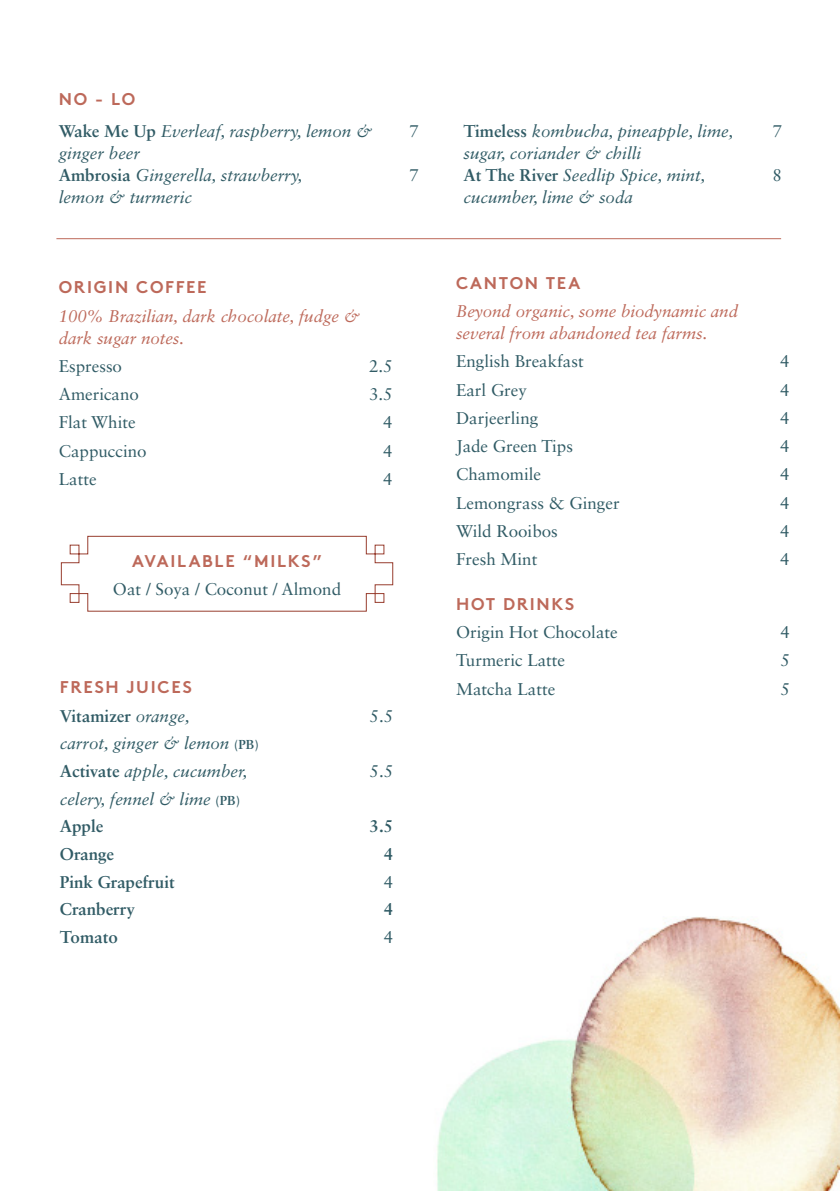
<style>
.page{position:relative;width:840px;height:1191px;background:#fff}
.page>*{position:absolute;margin:0;border:0;box-sizing:border-box;transform-origin:0 0}
.t1{font:italic 17px "Sabon LT Std";color:#305b65}
.t2{font:17px "Sabon LT Std";color:#305b65}
.t3{font:italic 17px/22px "Sabon LT Std";letter-spacing:-.005em;color:#bd695a}
.t4{font:700 17px "Brown Std";letter-spacing:.1em;color:#bd695a}
.t5{font:700 17px "Sabon LT Std";color:#305b65}
.s1{font-weight:700;font-style:normal}
.s2{font-weight:400;font-style:italic}
.s3{font-weight:700;font-style:normal;font-size:13px}
</style>
<div class="page">
<svg style="left:60px;top:535px;width:333px;height:77px"></svg>
<hr style="left:56px;top:238px;width:724px;height:1px;background:#bd695a">
<img style="left:437px;top:917px;width:402px;height:274px">
<p class="t4" style="left:59px;top:89px;width:78px">NO - LO</p>
<p class="t1" style="left:59px;top:122px;width:315px"><span class="s1">Wake Me Up</span> Everleaf, raspberry, lemon &amp;</p>
<p class="t2" style="left:409px;top:121px;width:11px">7</p>
<p class="t1" style="left:59px;top:144px;width:83px">ginger beer</p>
<p class="t1" style="left:59px;top:166px;width:245px"><span class="s1">Ambrosia</span> Gingerella, strawberry,</p>
<p class="t2" style="left:409px;top:165px;width:11px">7</p>
<p class="t1" style="left:59px;top:188px;width:135px">lemon &amp; turmeric</p>
<p class="t4" style="left:59px;top:277px;width:149px">ORIGIN COFFEE</p>
<p class="t3" style="left:59px;top:305px;width:302px">100% Brazilian, dark chocolate, fudge &amp; dark sugar notes.</p>
<p class="t2" style="left:59px;top:356px;width:65px">Espresso</p>
<p class="t2" style="left:369px;top:356px;width:25px">2.5</p>
<p class="t2" style="left:59px;top:384px;width:82px">Americano</p>
<p class="t2" style="left:369px;top:384px;width:25px">3.5</p>
<p class="t2" style="left:59px;top:412px;width:78px">Flat White</p>
<p class="t2" style="left:383px;top:412px;width:11px">4</p>
<p class="t2" style="left:59px;top:440px;width:89px">Cappuccino</p>
<p class="t2" style="left:383px;top:440px;width:11px">4</p>
<p class="t2" style="left:59px;top:469px;width:39px">Latte</p>
<p class="t2" style="left:383px;top:469px;width:11px">4</p>
<p class="t1" style="left:463px;top:121px;width:271px"><span class="s1">Timeless</span> kombucha, pineapple, lime,</p>
<p class="t2" style="left:771px;top:121px;width:11px">7</p>
<p class="t1" style="left:463px;top:143px;width:179px">sugar, coriander &amp; chilli</p>
<p class="t1" style="left:463px;top:165px;width:243px"><span class="s1">At The River</span> Seedlip Spice, mint,</p>
<p class="t2" style="left:771px;top:165px;width:11px">8</p>
<p class="t1" style="left:463px;top:187px;width:171px">cucumber, lime &amp; soda</p>
<p class="t4" style="left:456px;top:273px;width:126px">CANTON TEA</p>
<p class="t3" style="left:456px;top:300px;width:283px">Beyond organic, some biodynamic and several from abandoned tea farms.</p>
<p class="t2" style="left:456px;top:351px;width:129px">English Breakfast</p>
<p class="t2" style="left:779px;top:351px;width:11px">4</p>
<p class="t2" style="left:456px;top:380px;width:72px">Earl Grey</p>
<p class="t2" style="left:779px;top:380px;width:11px">4</p>
<p class="t2" style="left:456px;top:408px;width:84px">Darjeerling</p>
<p class="t2" style="left:779px;top:408px;width:11px">4</p>
<p class="t2" style="left:456px;top:436px;width:118px">Jade Green Tips</p>
<p class="t2" style="left:779px;top:436px;width:11px">4</p>
<p class="t2" style="left:456px;top:464px;width:86px">Chamomile</p>
<p class="t2" style="left:779px;top:464px;width:11px">4</p>
<p class="t2" style="left:456px;top:492px;width:165px">Lemongrass &amp; Ginger</p>
<p class="t2" style="left:779px;top:492px;width:11px">4</p>
<p class="t2" style="left:456px;top:521px;width:103px">Wild Rooibos</p>
<p class="t2" style="left:779px;top:521px;width:11px">4</p>
<p class="t4" style="left:132px;top:550px;width:191px">AVAILABLE “MILKS”</p>
<p class="t2" style="left:456px;top:549px;width:83px">Fresh Mint</p>
<p class="t2" style="left:779px;top:549px;width:11px">4</p>
<p class="t2" style="left:113px;top:579px;width:229px">Oat / Soya / Coconut / Almond</p>
<p class="t4" style="left:456px;top:593px;width:120px">HOT DRINKS</p>
<p class="t2" style="left:456px;top:622px;width:163px">Origin Hot Chocolate</p>
<p class="t2" style="left:780px;top:622px;width:11px">4</p>
<p class="t2" style="left:456px;top:650px;width:110px">Turmeric Latte</p>
<p class="t2" style="left:780px;top:650px;width:11px">5</p>
<p class="t2" style="left:456px;top:678px;width:101px">Matcha Latte</p>
<p class="t2" style="left:780px;top:678px;width:11px">5</p>
<p class="t4" style="left:60px;top:677px;width:133px">FRESH JUICES</p>
<p class="t5" style="left:60px;top:705px;width:131px">Vitamizer <span class="s2">orange,</span></p>
<p class="t2" style="left:369px;top:705px;width:25px">5.5</p>
<p class="t1" style="left:60px;top:733px;width:200px">carrot, ginger &amp; lemon <span class="s3">(PB)</span></p>
<p class="t1" style="left:60px;top:761px;width:189px"><span class="s1">Activate</span> apple, cucumber,</p>
<p class="t2" style="left:369px;top:761px;width:25px">5.5</p>
<p class="t1" style="left:60px;top:789px;width:182px">celery, fennel &amp; lime <span class="s3">(PB)</span></p>
<p class="t5" style="left:60px;top:816px;width:45px">Apple</p>
<p class="t5" style="left:369px;top:816px;width:25px">3.5</p>
<p class="t5" style="left:60px;top:843px;width:56px">Orange</p>
<p class="t5" style="left:383px;top:843px;width:11px">4</p>
<p class="t5" style="left:60px;top:871px;width:116px">Pink Grapefruit</p>
<p class="t2" style="left:383px;top:871px;width:11px">4</p>
<p class="t5" style="left:60px;top:899px;width:77px">Cranberry</p>
<p class="t5" style="left:383px;top:899px;width:11px">4</p>
<p class="t5" style="left:60px;top:926px;width:59px">Tomato</p>
<p class="t2" style="left:383px;top:927px;width:11px">4</p>
</div>
